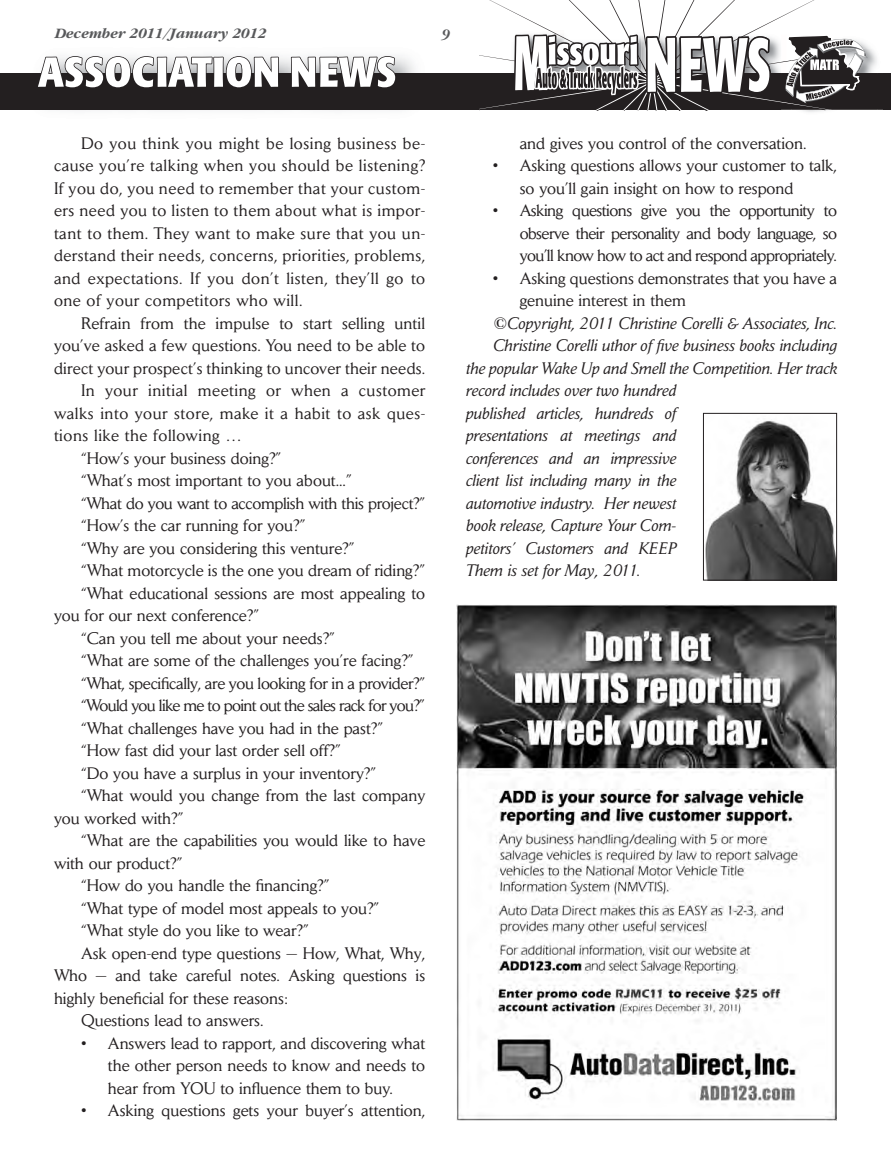
<style>
.page{position:relative;width:891px;height:1161px;background:#fff}
.page>*{position:absolute;margin:0;border:0;box-sizing:border-box;transform-origin:0 0}
.t1{font:16.5px/22.5px "Daily News";color:#231f20;text-align:justify}
.t2{font:italic 16.5px "Daily News";letter-spacing:.01em;color:#231f20}
.t3{font:16.5px "Daily News";letter-spacing:.03em;color:#231f20}
.t4{font:16.5px "Daily News";letter-spacing:-.02em;color:#231f20}
.t5{font:16.5px "Daily News";letter-spacing:-.04em;color:#231f20}
.t6{font:italic 700 15px "Garamond";color:#58595b}
</style>
<div class="page">
<svg style="left:489px;top:0;width:325px;height:30px"></svg>
<div style="left:0;top:73px;width:891px;height:37px;background:#231f20"></div>
<img style="left:805px;top:46px;width:72px;height:66px">
<img style="left:868px;top:48px;width:3px;height:14px">
<img style="left:868px;top:73px;width:10px;height:37px">
<svg style="left:479px;top:30px;width:389px;height:81px"></svg>
<svg style="left:37px;top:56px;width:242px;height:32px"></svg>
<svg style="left:291px;top:56px;width:105px;height:32px"></svg>
<img style="left:456px;top:605px;width:381px;height:515px">
<img style="left:705px;top:421px;width:130px;height:157px">
<div style="left:703px;top:413px;width:134px;height:167px;border:1px solid #231f20"></div>
<p class="t6" style="left:54px;top:25px;width:213px">December 2011/January 2012</p>
<p class="t6" style="left:441px;top:26px;width:10px">9</p>
<p class="t1" style="left:54px;top:131px;width:373px;text-indent:27px">Do you think you might be losing business be&shy;cause you’re talking when you should be listening?<br>If you do, you need to remember that your custom&shy;ers need you to listen to them about what is impor&shy;tant to them. They want to make sure that you un&shy;derstand their needs, concerns, priorities, problems, and expectations. If you don’t listen, they’ll go to one of your competitors who will.</p>
<p class="t1" style="left:81px;top:311px;width:346px">Refrain from the impulse to start selling until</p>
<p class="t1" style="left:54px;top:334px;width:373px">you’ve asked a few questions. You need to be able to</p>
<p class="t1" style="left:54px;top:356px;width:373px">direct your prospect’s thinking to uncover their needs.</p>
<p class="t3" style="left:81px;top:380px;width:346px">In your initial meeting or when a customer</p>
<p class="t3" style="left:54px;top:403px;width:373px">walks into your store, make it a habit to ask ques-</p>
<p class="t3" style="left:54px;top:425px;width:190px">tions like the following …</p>
<p class="t1" style="left:81px;top:446px;width:202px">“How’s your business doing?”</p>
<p class="t1" style="left:81px;top:469px;width:272px">“What’s most important to you about...”</p>
<p class="t4" style="left:81px;top:493px;width:346px">“What do you want to accomplish with this project?”</p>
<p class="t1" style="left:81px;top:514px;width:226px">“How’s the car running for you?”</p>
<p class="t1" style="left:81px;top:537px;width:275px">“Why are you considering this venture?”</p>
<p class="t1" style="left:81px;top:559px;width:346px">“What motorcycle is the one you dream of riding?”</p>
<p class="t1" style="left:81px;top:582px;width:346px">“What educational sessions are most appealing to</p>
<p class="t1" style="left:54px;top:604px;width:207px">you for our next conference?”</p>
<p class="t1" style="left:81px;top:627px;width:256px">“Can you tell me about your needs?”</p>
<p class="t1" style="left:81px;top:649px;width:334px">“What are some of the challenges you’re facing?”</p>
<p class="t4" style="left:81px;top:673px;width:346px">“What, specifically, are you looking for in a provider?”</p>
<p class="t5" style="left:81px;top:695px;width:346px">“Would you like me to point out the sales rack for you?”</p>
<p class="t1" style="left:81px;top:717px;width:304px">“What challenges have you had in the past?”</p>
<p class="t1" style="left:81px;top:739px;width:261px">“How fast did your last order sell off?”</p>
<p class="t1" style="left:81px;top:762px;width:297px">“Do you have a surplus in your inventory?”</p>
<p class="t1" style="left:81px;top:784px;width:346px">“What would you change from the last company</p>
<p class="t1" style="left:54px;top:807px;width:131px">you worked with?”</p>
<p class="t1" style="left:81px;top:829px;width:346px">“What are the capabilities you would like to have</p>
<p class="t1" style="left:54px;top:852px;width:130px">with our product?”</p>
<p class="t1" style="left:81px;top:874px;width:250px">“How do you handle the financing?”</p>
<p class="t1" style="left:81px;top:897px;width:300px">“What type of model most appeals to you?”</p>
<p class="t1" style="left:81px;top:919px;width:229px">“What style do you like to wear?”</p>
<p class="t1" style="left:81px;top:942px;width:346px">Ask open-end type questions — How, What, Why,</p>
<p class="t1" style="left:54px;top:964px;width:373px">Who — and take careful notes. Asking questions is</p>
<p class="t1" style="left:54px;top:987px;width:236px">highly beneficial for these reasons:</p>
<p class="t1" style="left:81px;top:1009px;width:184px">Questions lead to answers.</p>
<p class="t1" style="left:108px;top:1032px;width:319px;text-indent:-27px">• Answers lead to rapport, and discovering what the other person needs to know and needs to hear from YOU to influence them to buy.</p>
<p class="t1" style="left:81px;top:1099px;width:346px">• Asking questions gets your buyer’s attention,</p>
<p class="t1" style="left:520px;top:132px;width:288px">and gives you control of the conversation.</p>
<p class="t1" style="left:520px;top:154px;width:319px;text-indent:-27px">• Asking questions allows your customer to talk, so you’ll gain insight on how to respond</p>
<p class="t1" style="left:520px;top:199px;width:319px;text-indent:-27px">• Asking questions give you the opportunity to observe their personality and body language, so you’ll know how to act and respond appropriately.</p>
<p class="t1" style="left:520px;top:267px;width:319px;text-indent:-27px">• Asking questions demonstrates that you have a genuine interest in them</p>
<p class="t2" style="left:493px;top:313px;width:346px">©Copyright, 2011 Christine Corelli &amp; Associates, Inc.</p>
<p class="t2" style="left:493px;top:336px;width:346px">Christine Corelli uthor of five business books including</p>
<p class="t2" style="left:466px;top:359px;width:373px">the popular Wake Up and Smell the Competition. Her track</p>
<p class="t2" style="left:466px;top:381px;width:212px">record includes over two hundred</p>
<p class="t2" style="left:466px;top:404px;width:212px">published articles, hundreds of</p>
<p class="t2" style="left:466px;top:426px;width:212px">presentations at meetings and</p>
<p class="t2" style="left:466px;top:449px;width:212px">conferences and an impressive</p>
<p class="t2" style="left:466px;top:471px;width:212px">client list including many in the</p>
<p class="t2" style="left:466px;top:494px;width:212px">automotive industry. Her newest</p>
<p class="t2" style="left:466px;top:516px;width:212px">book release, Capture Your Com-</p>
<p class="t2" style="left:466px;top:539px;width:212px">petitors’ Customers and KEEP</p>
<p class="t2" style="left:466px;top:561px;width:176px">Them is set for May, 2011.</p>
</div>
